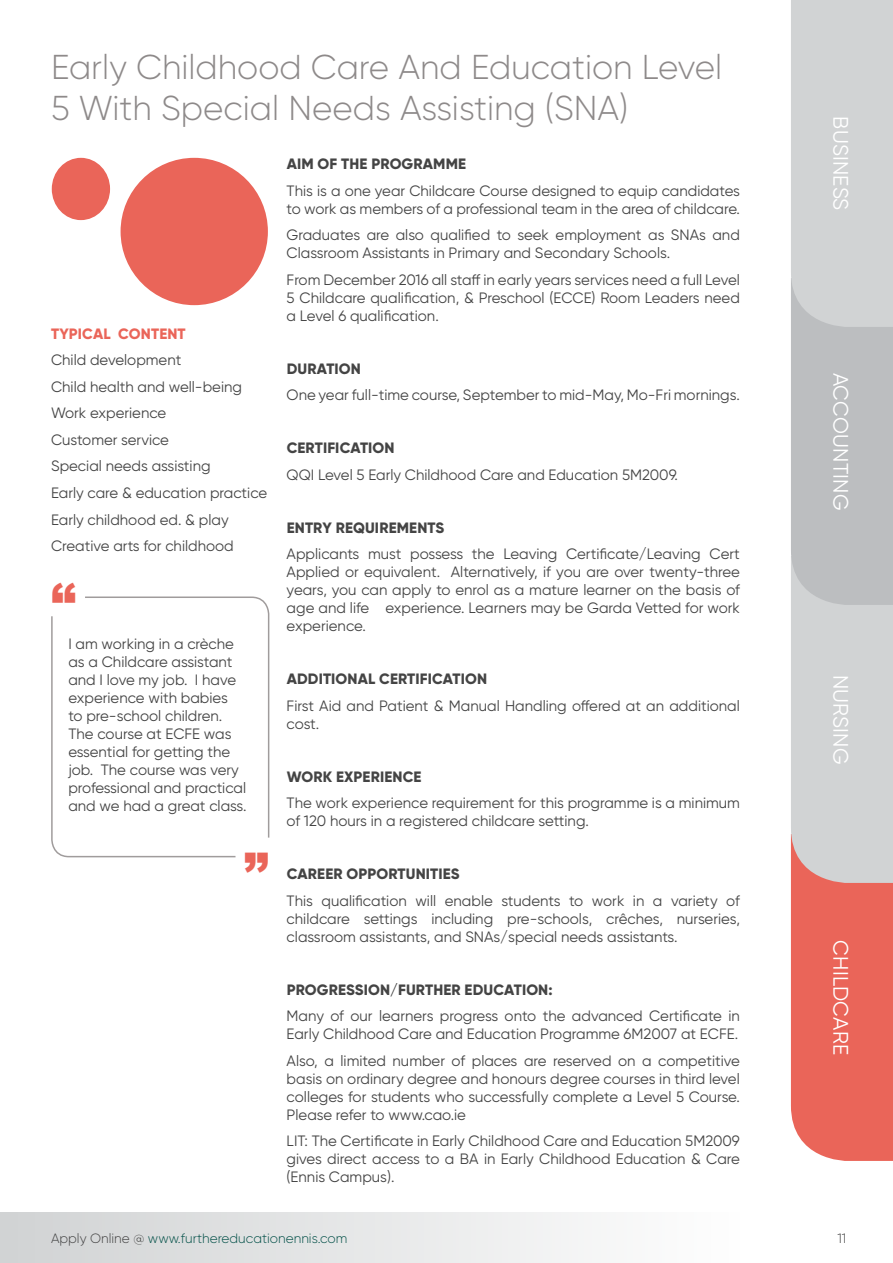
<style>
.page{position:relative;width:893px;height:1263px;background:#fff}
.page>*{position:absolute;margin:0;border:0;box-sizing:border-box;transform-origin:0 0}
.t1{font:900 49.5px "Arial";color:#ea6559}
.t2{font:300 34.5px/41.4px "Gilroy";color:#8e8a8a}
.t3{font:21px "Gilroy";letter-spacing:.01em;color:#fff}
.t4{font:15px/18px "Gilroy";color:#444}
.t5{font:800 15px "Gilroy";letter-spacing:.01em;color:#444}
.t6{font:800 15px "Gilroy";letter-spacing:.01em;color:#ea6559}
.t7{font:300 13.5px "Gilroy";color:#06524a}
.t8{font:300 13.5px "Gilroy";color:#444}
.s1{color:#444}
</style>
<div class="page">
<div style="left:0;top:1212px;width:740px;height:51px;background:linear-gradient(to right,#d0d2d3,#fefefe)"></div>
<svg style="left:791px;top:0;width:102px;height:1161px;background:#d2b3b2"></svg>
<svg style="left:85px;top:596px;width:185px;height:242px"></svg>
<svg style="left:51px;top:615px;width:186px;height:243px"></svg>
<div style="left:121px;top:158px;width:147px;height:147px;background:#ea6559;border-radius:50%"></div>
<div style="left:52px;top:158px;width:58px;height:62px;background:#ea6559;border-radius:50%"></div>
<h2 class="t2" style="left:51px;top:46px;width:672px">Early Childhood Care And Education Level<br>5 With Special Needs Assisting (SNA)</h2>
<p class="t6" style="left:51px;top:324px;width:136px">TYPICAL CONTENT</p>
<p class="t4" style="left:51px;top:347px;width:218px;line-height:26.5px">Child development<br>Child health and well-being<br>Work experience<br>Customer service<br>Special needs assisting<br>Early care &amp; education practice<br>Early childhood ed. &amp; play<br>Creative arts for childhood</p>
<h1 class="t1" style="left:51px;top:566px;width:26px">“</h1>
<p class="t4" style="left:68px;top:634px;width:180px">I am working in a crèche as a Childcare assistant and I love my job. I have experience with babies<br>to pre-school children.<br>The course at ECFE was essential for getting the job. The course was very professional and practical and we had a great class.</p>
<h1 class="t1" style="left:244px;top:835px;width:26px">”</h1>
<p class="t5" style="left:287px;top:154px;width:181px">AIM OF THE PROGRAMME</p>
<p class="t4" style="left:287px;top:181px;width:455px">This is a one year Childcare Course designed to equip candidates to work as members of a professional team in the area of childcare.</p>
<p class="t4" style="left:287px;top:226px;width:455px">Graduates are also qualified to seek employment as SNAs and<br>Classroom Assistants in Primary and Secondary Schools.</p>
<p class="t4" style="left:287px;top:270px;width:455px;text-align:justify">From December 2016 all staff in early years services need a full Level 5 Childcare qualification, &amp; Preschool (ECCE) Room Leaders need a Level 6 qualification.</p>
<p class="t5" style="left:287px;top:359px;width:76px">DURATION</p>
<p class="t4" style="left:287px;top:386px;width:455px">One year full-time course, September to mid-May, Mo-Fri mornings.</p>
<p class="t5" style="left:287px;top:438px;width:109px">CERTIFICATION</p>
<p class="t4" style="left:287px;top:465px;width:393px">QQI Level 5 Early Childhood Care and Education 5M2009.</p>
<p class="t5" style="left:287px;top:518px;width:159px">ENTRY REQUIREMENTS</p>
<p class="t4" style="left:287px;top:545px;width:455px;text-align:justify">Applicants must possess the Leaving Certificate/Leaving Cert Applied or equivalent. Alternatively, if you are over twenty-three years, you can apply to enrol as a mature learner on the basis of age and life experience. Learners may be Garda Vetted for work experience.</p>
<p class="t5" style="left:287px;top:669px;width:202px">ADDITIONAL CERTIFICATION</p>
<p class="t4" style="left:287px;top:696px;width:455px">First Aid and Patient &amp; Manual Handling offered at an additional cost.</p>
<p class="t5" style="left:287px;top:767px;width:136px">WORK EXPERIENCE</p>
<p class="t4" style="left:287px;top:794px;width:455px">The work experience requirement for this programme is a minimum of 120 hours in a registered childcare setting.</p>
<p class="t5" style="left:287px;top:864px;width:175px">CAREER OPPORTUNITIES</p>
<p class="t4" style="left:287px;top:891px;width:455px;text-align:justify">This qualification will enable students to work in a variety of childcare settings including pre-schools, crêches, nurseries, classroom assistants, and SNAs/special needs assistants.</p>
<p class="t5" style="left:287px;top:980px;width:267px">PROGRESSION/FURTHER EDUCATION:</p>
<p class="t4" style="left:287px;top:1007px;width:455px">Many of our learners progress onto the advanced Certificate in<br>Early Childhood Care and Education Programme 6M2007 at ECFE.</p>
<p class="t4" style="left:287px;top:1051px;width:455px;text-align:justify">Also, a limited number of places are reserved on a competitive basis on ordinary degree and honours degree courses in third level colleges for students who successfully complete a Level 5 Course.<br>Please refer to www.cao.ie</p>
<p class="t4" style="left:287px;top:1132px;width:455px;text-align:justify">LIT: The Certificate in Early Childhood Care and Education 5M2009 gives direct access to a BA in Early Childhood Education &amp; Care (Ennis Campus).</p>
<h3 class="t3" style="left:854px;top:116px;width:96px;rotate:90deg">BUSINESS</h3>
<h3 class="t3" style="left:854px;top:373px;width:139px;rotate:90deg">ACCOUNTING</h3>
<h3 class="t3" style="left:854px;top:675px;width:91px;rotate:90deg">NURSING</h3>
<h3 class="t3" style="left:854px;top:940px;width:116px;rotate:90deg">CHILDCARE</h3>
<p class="t7" style="left:51px;top:1230px;width:298px"><span class="s1">Apply Online @</span> www.furthereducationennis.com</p>
<p class="t8" style="left:837px;top:1230px;width:10px">11</p>
</div>
